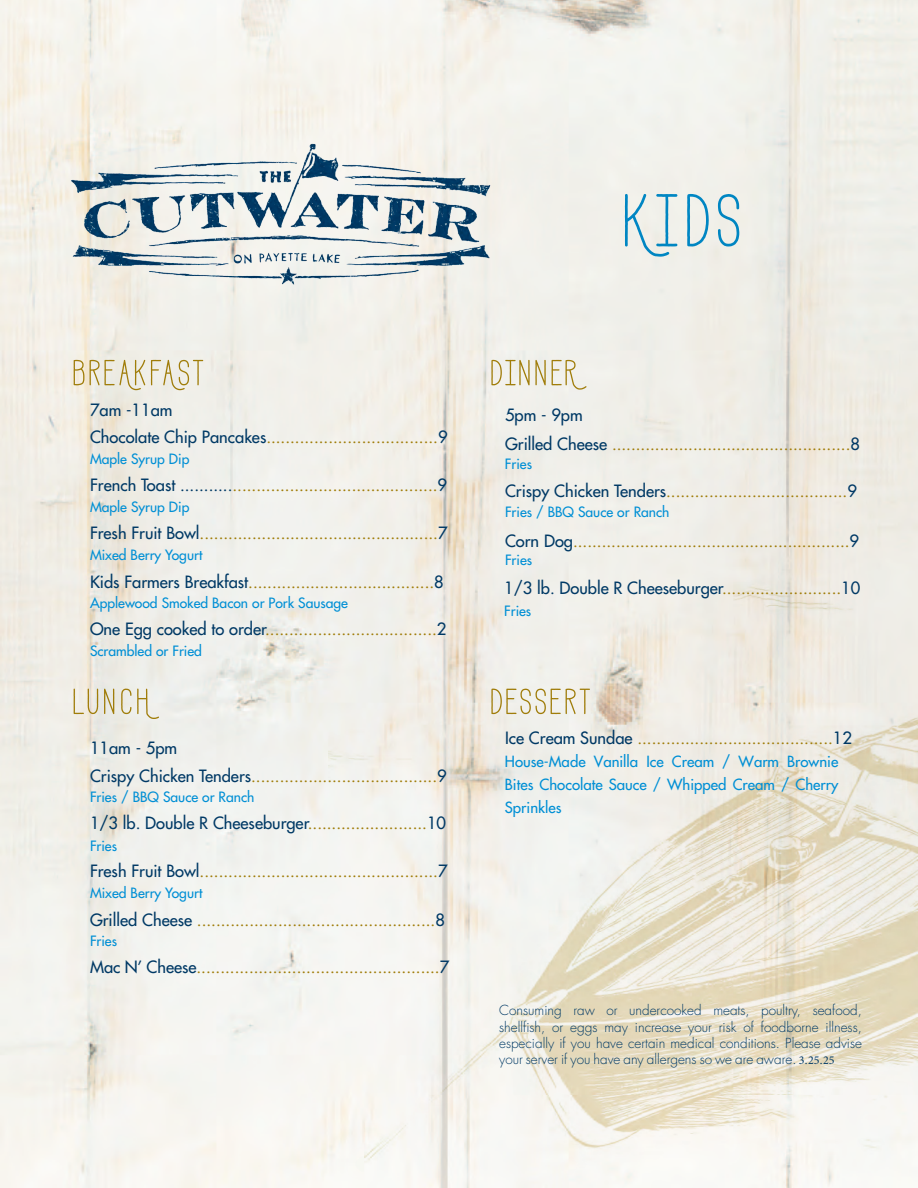
<style>
.page{position:relative;width:918px;height:1188px;background:#fff}
.page>*{position:absolute;margin:0;border:0;box-sizing:border-box;transform-origin:0 0}
.t1{font:500 105px "Adrift";color:#008fd5}
.t2{font:500 51px "Adrift";letter-spacing:.05em;color:#a07d0a}
.t3{font:500 16.5px/27px "Futura Std";color:#a07d0a}
.t4{font:500 16.5px "Futura Std";color:#003965}
.t5{font:16.5px "Futura LT";color:#003965}
.t6{font:500 15px/22.6px "Futura Std";color:#008fd5;text-align:justify}
.t7{font:500 13.8px "Futura Std";color:#008fd5}
.t8{font:300 13.5px/16.2px "Futura LT";color:#003965;text-align:justify}
.s1{color:#003965}
.s2{color:#a07d0a}
.s3{font-family:"Minion Pro";font-weight:400;font-size:12px}
.s4{font-family:"Futura Std";font-weight:500;font-size:12px}
</style>
<div class="page">
<img style="left:0;top:0;width:918px;height:1188px">
<img style="left:328px;top:545px;width:589px;height:642px">
<img style="left:69px;top:142px;width:424px;height:143px">
<h1 class="t1" style="left:625px;top:177px;width:120px">Kids</h1>
<h2 class="t2" style="left:74px;top:352px;width:132px">BreAkfAst</h2>
<h2 class="t2" style="left:491px;top:352px;width:88px">dinneR</h2>
<p class="t3" style="left:90px;top:397px;width:359px"><span class="s1">7am -11am<br>Chocolate Chip Pancakes</span>....................................<span class="s1">9</span></p>
<p class="t7" style="left:90px;top:450px;width:101px">Maple Syrup Dip</p>
<p class="t3" style="left:90px;top:472px;width:358px"><span class="s1">French Toast ...........</span>...........................................<span class="s1">9</span></p>
<p class="t7" style="left:90px;top:498px;width:101px">Maple Syrup Dip</p>
<p class="t3" style="left:90px;top:520px;width:359px"><span class="s1">Fresh Fruit Bowl</span>..................................................<span class="s1">7</span></p>
<p class="t7" style="left:90px;top:546px;width:114px">Mixed Berry Yogurt</p>
<p class="t3" style="left:90px;top:568px;width:355px"><span class="s1">Kids Farmers Breakfast</span>.......................................<span class="s1">8</span></p>
<p class="t7" style="left:90px;top:594px;width:260px">Applewood Smoked Bacon or Pork Sausage</p>
<p class="t3" style="left:90px;top:616px;width:358px"><span class="s1">One Egg cooked to order</span>....................................<span class="s1">2</span></p>
<p class="t7" style="left:90px;top:642px;width:113px">Scrambled or Fried</p>
<p class="t3" style="left:505px;top:401px;width:356px;line-height:28px"><span class="s1">5pm - 9pm<br>Grilled Cheese</span> ..................................................<span class="s1">8</span></p>
<p class="t7" style="left:505px;top:455px;width:29px">Fries</p>
<p class="t3" style="left:505px;top:478px;width:353px"><span class="s1">Crispy Chicken Tenders</span>......................................<span class="s1">9</span></p>
<p class="t7" style="left:505px;top:504px;width:166px">Fries / BBQ Sauce or Ranch</p>
<p class="t3" style="left:505px;top:528px;width:356px"><span class="s1">Corn Dog</span>..........................................................<span class="s1">9</span></p>
<p class="t7" style="left:505px;top:552px;width:29px">Fries</p>
<p class="t4" style="left:504px;top:577px;width:358px">1/3 lb. Double R Cheeseburger<span class="s2">.........................</span>10</p>
<p class="t7" style="left:504px;top:603px;width:29px">Fries</p>
<h2 class="t2" style="left:74px;top:680px;width:78px">luncH</h2>
<h2 class="t2" style="left:491px;top:680px;width:101px">dEssert</h2>
<p class="t5" style="left:90px;top:737px;width:89px">11am - 5pm</p>
<p class="t3" style="left:90px;top:763px;width:358px"><span class="s1">Crispy Chicken Tenders</span>.......................................<span class="s1">9</span></p>
<p class="t7" style="left:90px;top:789px;width:166px">Fries / BBQ Sauce or Ranch</p>
<p class="t4" style="left:90px;top:813px;width:358px">1/3 lb. Double R Cheeseburger<span class="s2">.........................</span>10</p>
<p class="t7" style="left:90px;top:837px;width:29px">Fries</p>
<p class="t3" style="left:90px;top:858px;width:359px"><span class="s1">Fresh Fruit Bowl</span>..................................................<span class="s1">7</span></p>
<p class="t7" style="left:90px;top:885px;width:114px">Mixed Berry Yogurt</p>
<p class="t3" style="left:90px;top:907px;width:356px"><span class="s1">Grilled Cheese</span> ..................................................<span class="s1">8</span></p>
<p class="t7" style="left:90px;top:933px;width:29px">Fries</p>
<p class="t3" style="left:90px;top:954px;width:361px"><span class="s1">Mac N’ Cheese</span>...................................................<span class="s1">7</span></p>
<p class="t3" style="left:505px;top:724px;width:348px"><span class="s1">Ice Cream Sundae</span> .........................................<span class="s1">12</span></p>
<p class="t6" style="left:505px;top:751px;width:335px">House-Made Vanilla Ice Cream / Warm Brownie Bites Chocolate Sauce / Whipped Cream / Cherry Sprinkles</p>
<p class="t8" style="left:499px;top:1003px;width:364px">Consuming raw or undercooked meats, poultry, seafood, shellfish, or eggs may increase your risk of foodborne illness, especially if you have certain medical conditions. Please advise your server if you have any allergens so we are aware. <span class="s3">3</span><span class="s4">.</span><span class="s3">25</span><span class="s4">.</span><span class="s3">25</span></p>
</div>
